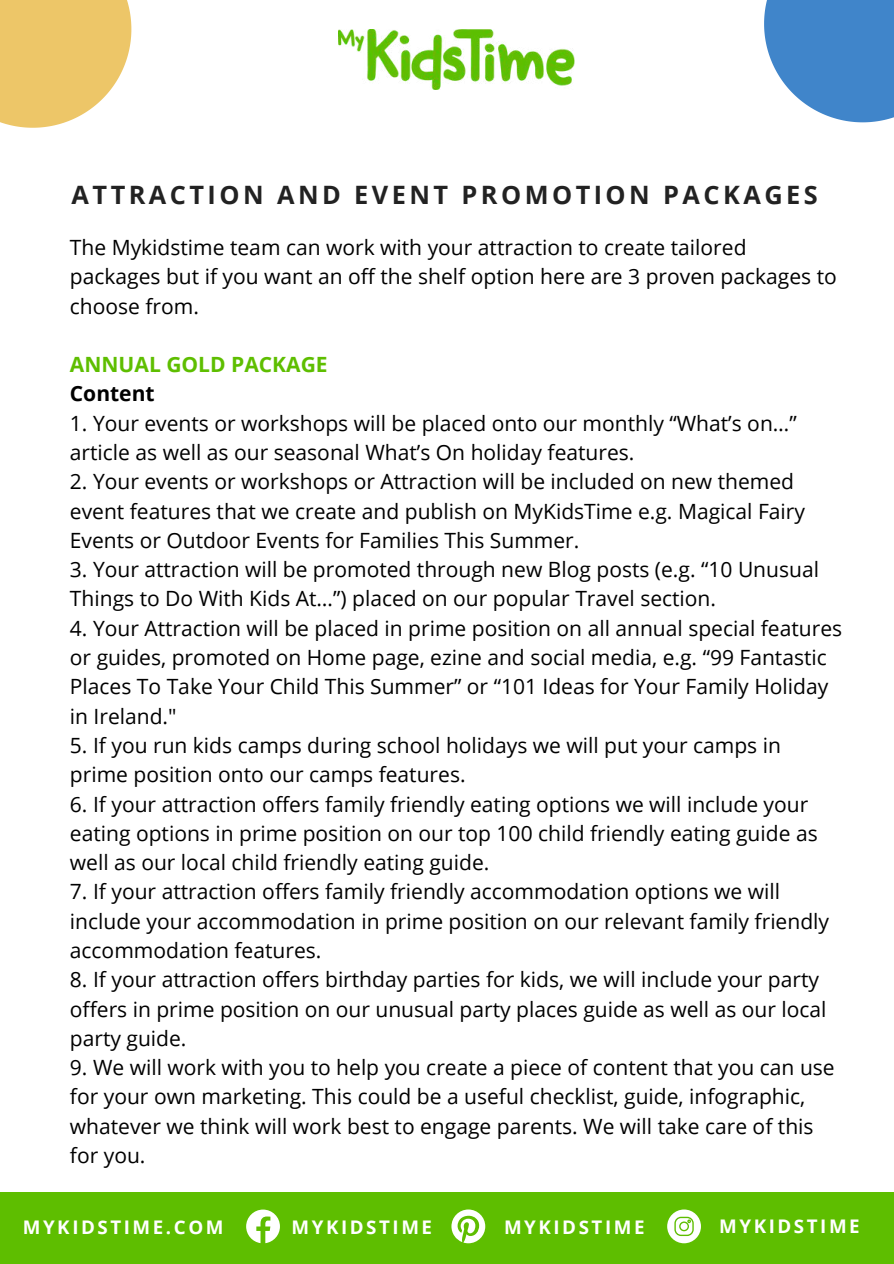
<style>
.page{position:relative;width:894px;height:1264px;background:#fff}
.page>*{position:absolute;margin:0;border:0;box-sizing:border-box;transform-origin:0 0}
.t1{font:700 25.35px "Open Sans";letter-spacing:.135em;color:#222}
.t2{font:21px/29.2px "Open Sans";color:#000}
.t3{font:700 21px "Open Sans";color:#5ebe00}
.t4{font:700 21px "Open Sans";color:#000}
.t5{font:700 18.75px "Open Sans";letter-spacing:.135em;color:#fff}
</style>
<div class="page">
<div style="left:0;top:1192px;width:893px;height:71px;background:#5ebe00"></div>
<svg style="left:246px;top:1209px;width:34px;height:34px"></svg>
<svg style="left:667px;top:1209px;width:33px;height:34px"></svg>
<svg style="left:451px;top:1209px;width:34px;height:34px"></svg>
<img style="left:338px;top:29px;width:236px;height:60px">
<svg style="left:764px;top:0;width:129px;height:122px;background:#5b96d1"></svg>
<svg style="left:0;top:0;width:131px;height:128px;background:#efcd7b"></svg>
<p class="t1" style="left:72px;top:177px;width:747px">ATTRACTION AND EVENT PROMOTION PACKAGES</p>
<p class="t2" style="left:70px;top:232px;width:768px">The Mykidstime team can work with your attraction to create tailored packages but if you want an off the shelf option here are 3 proven packages to choose from.</p>
<p class="t3" style="left:70px;top:350px;width:259px">ANNUAL GOLD PACKAGE</p>
<p class="t4" style="left:70px;top:379px;width:86px">Content</p>
<p class="t2" style="left:70px;top:408px;width:728px">1. Your events or workshops will be placed onto our monthly “What’s on…” article as well as our seasonal What’s On holiday features.</p>
<p class="t2" style="left:70px;top:466px;width:736px">2. Your events or workshops or Attraction will be included on new themed event features that we create and publish on MyKidsTime e.g. Magical Fairy<br>Events or Outdoor Events for Families This Summer.</p>
<p class="t2" style="left:70px;top:554px;width:750px">3. Your attraction will be promoted through new Blog posts (e.g. “10 Unusual<br>Things to Do With Kids At…”) placed on our popular Travel section.</p>
<p class="t2" style="left:70px;top:613px;width:773px">4. Your Attraction will be placed in prime position on all annual special features or guides, promoted on Home page, ezine and social media, e.g. “99 Fantastic Places To Take Your Child This Summer” or “101 Ideas for Your Family Holiday in Ireland."</p>
<p class="t2" style="left:70px;top:730px;width:712px">5. If you run kids camps during school holidays we will put your camps in prime position onto our camps features.</p>
<p class="t2" style="left:70px;top:788px;width:749px">6. If your attraction offers family friendly eating options we will include your eating options in prime position on our top 100 child friendly eating guide as well as our local child friendly eating guide.</p>
<p class="t2" style="left:70px;top:876px;width:760px">7. If your attraction offers family friendly accommodation options we will include your accommodation in prime position on our relevant family friendly accommodation features.</p>
<p class="t2" style="left:70px;top:964px;width:757px">8. If your attraction offers birthday parties for kids, we will include your party offers in prime position on our unusual party places guide as well as our local party guide.</p>
<p class="t2" style="left:70px;top:1052px;width:766px">9. We will work with you to help you create a piece of content that you can use for your own marketing. This could be a useful checklist, guide, infographic, whatever we think will work best to engage parents. We will take care of this for you.</p>
<p class="t5" style="left:23px;top:1213px;width:202px">MYKIDSTIME.COM</p>
<p class="t5" style="left:291px;top:1213px;width:142px">MYKIDSTIME</p>
<p class="t5" style="left:504px;top:1213px;width:142px">MYKIDSTIME</p>
<p class="t5" style="left:719px;top:1213px;width:142px">MYKIDSTIME</p>
</div>
